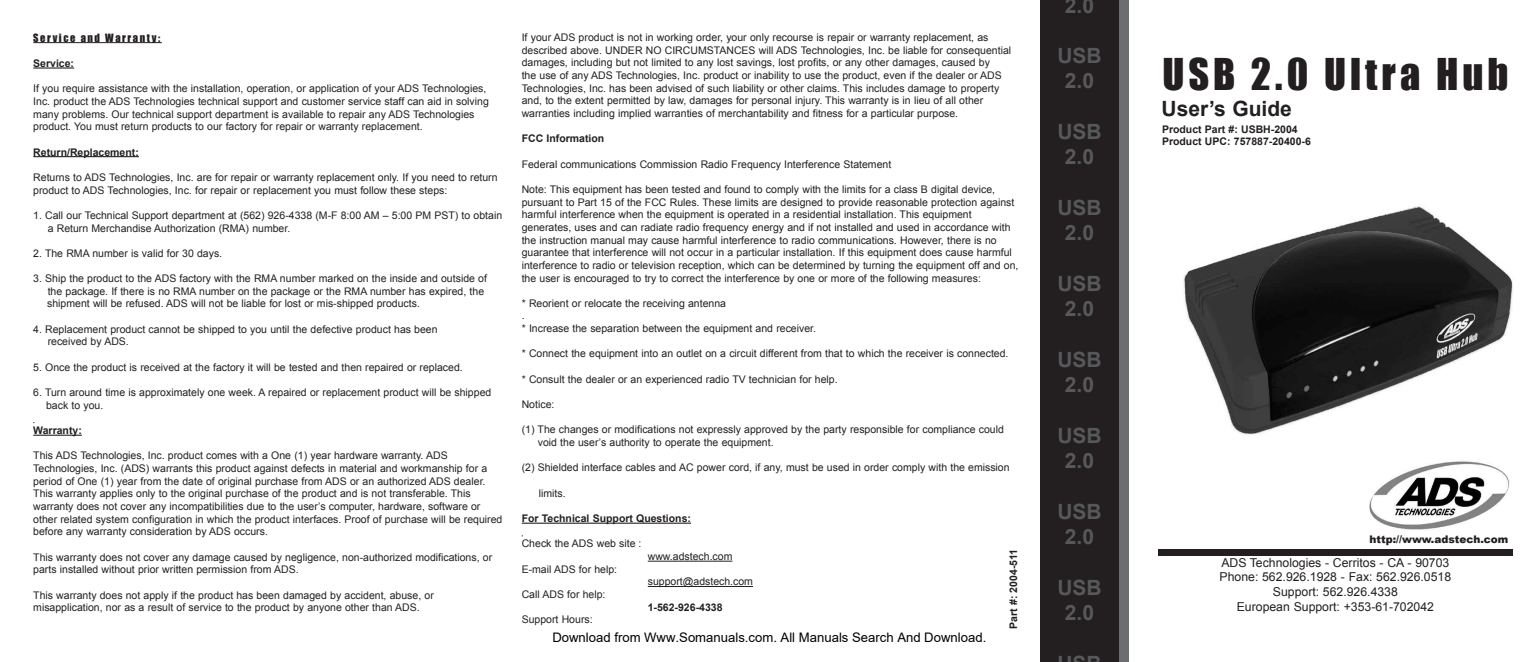
<style>
.page{position:relative;width:1539px;height:662px;background:#fff}
.page>*{position:absolute;margin:0;border:0;box-sizing:border-box;transform-origin:0 0}
.t1{font:40.25px "Impact";letter-spacing:.1em;color:#231f20}
.t2{font:700 21px/25.4px "Arial";color:#57585a;text-align:center}
.t3{font:700 21px "Arial";color:#231f20}
.t4{font:13.12px "Arial";color:#000}
.t5{font:12.25px "Arial";color:#231f20}
.t6{font:10.5px/12.6px "Arial";color:#231f20}
.t7{font:700 10.5px "Arial";color:#231f20}
.t8{font:900 10.5px "Arial";color:#231f20}
.t9{font:10.5px "Impact";letter-spacing:.15em;color:#231f20}
</style>
<div class="page">
<div style="left:1040px;top:0;width:88px;height:662px;background:#6c6d70"></div>
<div style="left:1040px;top:0;width:78px;height:662px;background:#231f20"></div>
<div style="left:1158px;top:549px;width:354px;height:7px;background:#231f20"></div>
<hr style="left:33px;top:42px;width:129px;height:1px;background:#231f20">
<hr style="left:33px;top:67px;width:41px;height:2px;background:#231f20">
<hr style="left:33px;top:156px;width:106px;height:1px;background:#231f20">
<hr style="left:33px;top:434px;width:49px;height:1px;background:#231f20">
<hr style="left:522px;top:522px;width:169px;height:1px;background:#231f20">
<hr style="left:648px;top:560px;width:84px;height:1px;background:#231f20">
<hr style="left:648px;top:586px;width:105px;height:1px;background:#231f20">
<img style="left:1183px;top:206px;width:330px;height:229px">
<img style="left:1369px;top:461px;width:141px;height:69px">
<p class="t9" style="left:33px;top:31px;width:128px">Service and Warranty:</p>
<p class="t7" style="left:33px;top:57px;width:42px">Service:</p>
<p class="t6" style="left:33px;top:82px;width:457px">If you require assistance with the installation, operation, or application of your ADS Technologies,<br>Inc. product the ADS Technologies technical support and customer service staff can aid in solving many problems. Our technical support department is available to repair any ADS Technologies</p>
<p class="t6" style="left:33px;top:120px;width:391px">product. You must return products to our factory for repair or warranty replacement.</p>
<p class="t7" style="left:33px;top:146px;width:107px">Return/Replacement:</p>
<p class="t6" style="left:33px;top:171px;width:466px">Returns to ADS Technologies, Inc. are for repair or warranty replacement only. If you need to return product to ADS Technologies, Inc. for repair or replacement you must follow these steps:</p>
<p class="t6" style="left:33px;top:209px;width:470px">1. Call our Technical Support department at (562) 926-4338 (M-F 8:00 AM – 5:00 PM PST) to obtain</p>
<p class="t6" style="left:48px;top:221px;width:244px">a Return Merchandise Authorization (RMA) number.</p>
<p class="t6" style="left:33px;top:247px;width:190px">2. The RMA number is valid for 30 days.</p>
<p class="t6" style="left:33px;top:272px;width:455px">3. Ship the product to the ADS factory with the RMA number marked on the inside and outside of</p>
<p class="t6" style="left:48px;top:285px;width:438px">the package. If there is no RMA number on the package or the RMA number has expired, the</p>
<p class="t6" style="left:47px;top:297px;width:374px">shipment will be refused. ADS will not be liable for lost or mis-shipped products.</p>
<p class="t6" style="left:33px;top:323px;width:406px">4. Replacement product cannot be shipped to you until the defective product has been</p>
<p class="t6" style="left:48px;top:335px;width:83px">received by ADS.</p>
<p class="t6" style="left:33px;top:361px;width:431px">5. Once the product is received at the factory it will be tested and then repaired or replaced.</p>
<p class="t6" style="left:33px;top:386px;width:459px">6. Turn around time is approximately one week. A repaired or replacement product will be shipped</p>
<p class="t6" style="left:46px;top:398px;width:59px">back to you.</p>
<p class="t7" style="left:33px;top:424px;width:50px">Warranty:</p>
<p class="t6" style="left:33px;top:449px;width:455px">This ADS Technologies, Inc. product comes with a One (1) year hardware warranty. ADS Technologies, Inc. (ADS) warrants this product against defects in material and workmanship for a period of One (1) year from the date of original purchase from ADS or an authorized ADS dealer.<br>This warranty applies only to the original purchase of the product and is not transferable. This</p>
<p class="t6" style="left:33px;top:500px;width:470px">warranty does not cover any incompatibilities due to the user’s computer, hardware, software or other related system configuration in which the product interfaces. Proof of purchase will be required before any warranty consideration by ADS occurs.</p>
<p class="t6" style="left:33px;top:550px;width:460px">This warranty does not cover any damage caused by negligence, non-authorized modifications, or parts installed without prior written permission from ADS.</p>
<p class="t6" style="left:33px;top:588px;width:402px">This warranty does not apply if the product has been damaged by accident, abuse, or</p>
<p class="t6" style="left:33px;top:601px;width:388px">misapplication, nor as a result of service to the product by anyone other than ADS.</p>
<p class="t6" style="left:522px;top:31px;width:491px">If your ADS product is not in working order, your only recourse is repair or warranty replacement, as described above. UNDER NO CIRCUMSTANCES will ADS Technologies, Inc. be liable for consequential damages, including but not limited to any lost savings, lost profits, or any other damages, caused by<br>the use of any ADS Technologies, Inc. product or inability to use the product, even if the dealer or ADS Technologies, Inc. has been advised of such liability or other claims. This includes damage to property and, to the extent permitted by law, damages for personal injury. This warranty is in lieu of all other</p>
<p class="t6" style="left:522px;top:107px;width:438px">warranties including implied warranties of merchantability and fitness for a particular purpose.</p>
<p class="t7" style="left:522px;top:133px;width:84px">FCC Information</p>
<p class="t6" style="left:522px;top:157px;width:371px">Federal communications Commission Radio Frequency Interference Statement</p>
<p class="t6" style="left:522px;top:183px;width:475px">Note: This equipment has been tested and found to comply with the limits for a class B digital device,</p>
<p class="t6" style="left:522px;top:195px;width:494px">pursuant to Part 15 of the FCC Rules. These limits are designed to provide reasonable protection against harmful interference when the equipment is operated in a residential installation. This equipment</p>
<p class="t6" style="left:522px;top:221px;width:498px">generates, uses and can radiate radio frequency energy and if not installed and used in accordance with the instruction manual may cause harmful interference to radio communications. However, there is no guarantee that interference will not occur in a particular installation. If this equipment does cause harmful interference to radio or television reception, which can be determined by turning the equipment off and on, the user is encouraged to try to correct the interference by one or more of the following measures:</p>
<p class="t6" style="left:522px;top:297px;width:206px">* Reorient or relocate the receiving antenna</p>
<p class="t6" style="left:522px;top:309px;width:4px">.</p>
<p class="t6" style="left:522px;top:322px;width:296px">* Increase the separation between the equipment and receiver.</p>
<p class="t6" style="left:522px;top:347px;width:488px">* Connect the equipment into an outlet on a circuit different from that to which the receiver is connected.</p>
<p class="t6" style="left:522px;top:373px;width:317px">* Consult the dealer or an experienced radio TV technician for help.</p>
<p class="t6" style="left:522px;top:398px;width:34px">Notice:</p>
<p class="t6" style="left:522px;top:423px;width:483px">(1) The changes or modifications not expressly approved by the party responsible for compliance could</p>
<p class="t6" style="left:538px;top:436px;width:237px">void the user’s authority to operate the equipment.</p>
<p class="t6" style="left:522px;top:461px;width:489px">(2) Shielded interface cables and AC power cord, if any, must be used in order comply with the emission</p>
<p class="t6" style="left:539px;top:486px;width:28px">limits.</p>
<p class="t7" style="left:522px;top:512px;width:171px">For Technical Support Questions:</p>
<p class="t6" style="left:522px;top:537px;width:121px">Check the ADS web site :</p>
<p class="t6" style="left:648px;top:550px;width:86px">www.adstech.com</p>
<p class="t6" style="left:522px;top:562px;width:97px">E-mail ADS for help:</p>
<p class="t6" style="left:648px;top:575px;width:107px">support@adstech.com</p>
<p class="t6" style="left:522px;top:588px;width:85px">Call ADS for help:</p>
<p class="t7" style="left:648px;top:601px;width:76px">1-562-926-4338</p>
<p class="t6" style="left:522px;top:613px;width:72px">Support Hours:</p>
<p class="t7" style="left:1007px;top:628px;width:81px;rotate:-90deg">Part #: 2004-511</p>
<p class="t4" style="left:552px;top:629px;width:435px">Download from Www.Somanuals.com. All Manuals Search And Download.</p>
<p class="t2" style="left:1064px;top:-8px;width:31px">2.0</p>
<p class="t2" style="left:1057px;top:43px;width:46px">USB<br>2.0</p>
<p class="t2" style="left:1057px;top:119px;width:46px">USB<br>2.0</p>
<p class="t2" style="left:1057px;top:195px;width:46px">USB<br>2.0</p>
<p class="t2" style="left:1057px;top:271px;width:46px">USB<br>2.0</p>
<p class="t2" style="left:1057px;top:347px;width:46px">USB<br>2.0</p>
<p class="t2" style="left:1057px;top:423px;width:46px">USB<br>2.0</p>
<p class="t2" style="left:1057px;top:499px;width:46px">USB<br>2.0</p>
<p class="t2" style="left:1057px;top:574px;width:46px">USB<br>2.0</p>
<p class="t1" style="left:1162px;top:49px;width:348px">USB 2.0 Ultra Hub</p>
<p class="t3" style="left:1161px;top:97px;width:132px">User’s Guide</p>
<p class="t7" style="left:1162px;top:123px;width:137px">Product Part #: USBH-2004</p>
<p class="t7" style="left:1162px;top:136px;width:150px">Product UPC: 757887-20400-6</p>
<p class="t8" style="left:1369px;top:533px;width:140px">http://www.adstech.com</p>
<p class="t5" style="left:1221px;top:555px;width:229px">ADS Technologies - Cerritos - CA - 90703</p>
<p class="t5" style="left:1219px;top:570px;width:233px">Phone: 562.926.1928 - Fax: 562.926.0518</p>
<p class="t5" style="left:1272px;top:585px;width:126px">Support: 562.926.4338</p>
<p class="t5" style="left:1236px;top:599px;width:199px">European Support: +353-61-702042</p>
</div>
